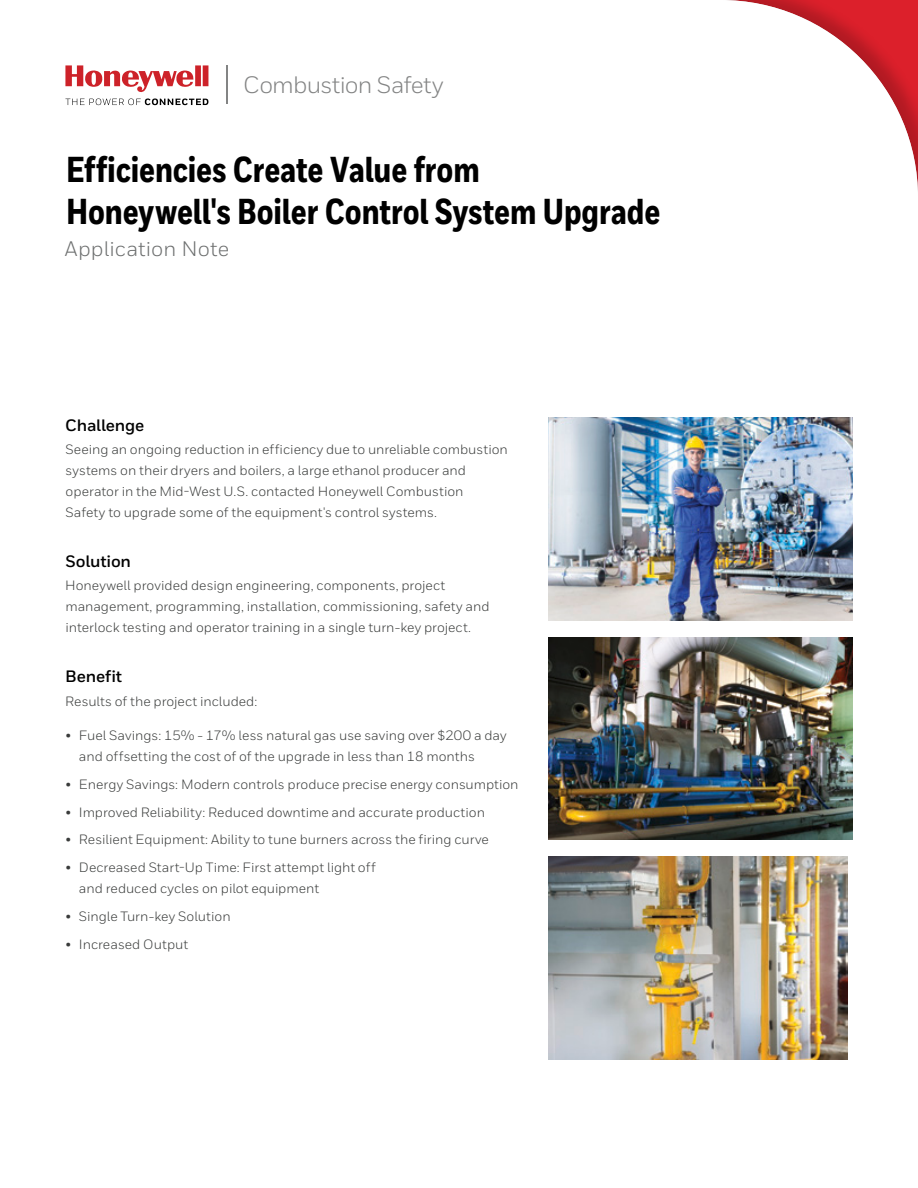
<style>
.page{position:relative;width:918px;height:1188px;background:#fff}
.page>*{position:absolute;margin:0;border:0;box-sizing:border-box;transform-origin:0 0}
.t1{font:800 36px/42px "Honeywell Cond";letter-spacing:-.005em;color:#000}
.t2{font:23.7px "Honeywell Sans";letter-spacing:-.03em;color:#838484}
.t3{font:21px "Honeywell Sans";letter-spacing:.005em;color:#6c6e6e}
.t4{font:700 16.5px "Honeywell Sans";letter-spacing:-.01em;color:#000}
.t5{font:13.5px/21px "Honeywell Sans";color:#393b3a}
</style>
<div class="page">
<hr style="left:226px;top:65px;width:2px;height:39px;background:#838484">
<svg style="left:65px;top:65px;width:143px;height:27px"></svg>
<svg style="left:65px;top:98px;width:143px;height:7px"></svg>
<img style="left:549px;top:418px;width:304px;height:202px">
<img style="left:549px;top:637px;width:304px;height:203px">
<img style="left:549px;top:857px;width:299px;height:202px">
<h2 class="t2" style="left:243px;top:71px;width:202px">Combustion Safety</h2>
<h1 class="t1" style="left:66px;top:149px;width:596px">Efficiencies Create Value from<br>Honeywell's Boiler Control System Upgrade</h1>
<h3 class="t3" style="left:65px;top:236px;width:166px">Application Note</h3>
<p class="t4" style="left:65px;top:415px;width:81px">Challenge</p>
<p class="t5" style="left:65px;top:439px;width:444px">Seeing an ongoing reduction in efficiency due to unreliable combustion systems on their dryers and boilers, a large ethanol producer and operator in the Mid-West U.S. contacted Honeywell Combustion<br>Safety to upgrade some of the equipment's control systems.</p>
<p class="t4" style="left:65px;top:551px;width:67px">Solution</p>
<p class="t5" style="left:65px;top:575px;width:426px">Honeywell provided design engineering, components, project management, programming, installation, commissioning, safety and interlock testing and operator training in a single turn-key project.</p>
<p class="t4" style="left:65px;top:666px;width:58px">Benefit</p>
<p class="t5" style="left:65px;top:691px;width:194px">Results of the project included:</p>
<p class="t5" style="left:79px;top:725px;width:429px;text-indent:-14px">• Fuel Savings: 15% - 17% less natural gas use saving over $200 a day and offsetting the cost of of the upgrade in less than 18 months</p>
<p class="t5" style="left:65px;top:774px;width:455px">• Energy Savings: Modern controls produce precise energy consumption</p>
<p class="t5" style="left:65px;top:802px;width:421px">• Improved Reliability: Reduced downtime and accurate production</p>
<p class="t5" style="left:65px;top:829px;width:425px">• Resilient Equipment: Ability to tune burners across the firing curve</p>
<p class="t5" style="left:79px;top:857px;width:298px;text-indent:-14px">• Decreased Start-Up Time: First attempt light off and reduced cycles on pilot equipment</p>
<p class="t5" style="left:65px;top:906px;width:167px">• Single Turn-key Solution</p>
<p class="t5" style="left:65px;top:934px;width:124px">• Increased Output</p>
</div>
